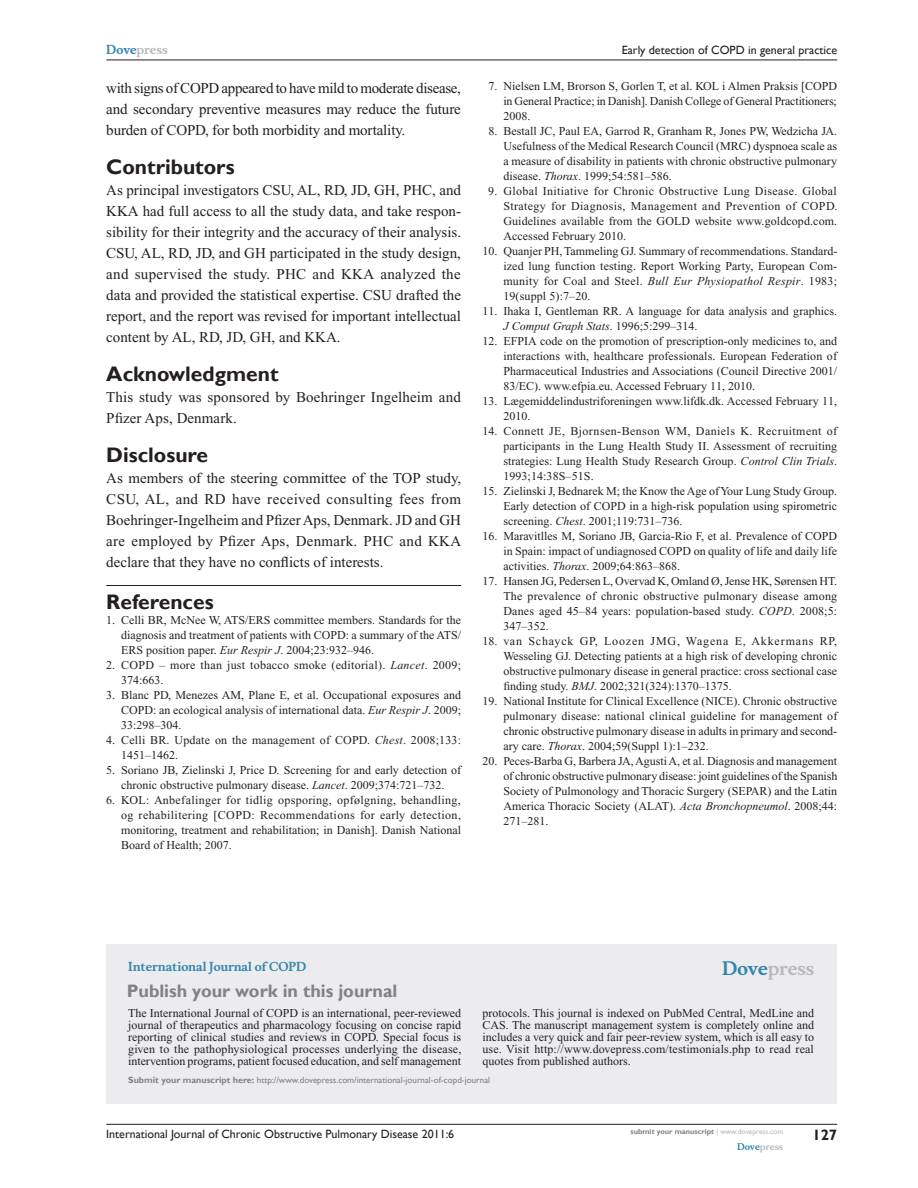
<style>
.page{position:relative;width:918px;height:1188px;background:#fff}
.page>*{position:absolute;margin:0;border:0;box-sizing:border-box;transform-origin:0 0}
.t1{font:700 21px "Gill Sans";color:#231f20}
.t2{font:700 18px "Gill Sans";color:#808285}
.t3{font:700 18px "Musee";color:#b8b9bc}
.t4{font:15px/21px "Times New Roman";color:#231f20;text-align:justify}
.t5{font:700 15px "Gill Sans";color:#231f20}
.t6{font:12px/15px "Times New Roman";color:#231f20;text-align:justify}
.t7{font:12px "Gill Sans";color:#231f20}
.t8{font:12px/15px "Times New Roman";letter-spacing:.02em;color:#231f20}
.t9{font:700 12px "Musee";color:#3485ae}
.t10{font:700 12px "Musee";color:#b8b9bc}
.t11{font:9px "Gill Sans";color:#808285}
.t12{font:700 9px "Musee";color:#b8b9bc}
.t13{font:700 7.5px "Gill Sans";color:#808285}
.s1{color:#3485ae}
.s2{font-style:italic}
.s3{font-weight:700}
.s4{font-weight:400;color:#b8b9bc}
</style>
<div class="page">
<div style="left:106px;top:944px;width:731px;height:159px;background:#ececee"></div>
<hr style="left:106px;top:1124px;width:731px;height:1px;background:#231f20">
<hr style="left:106px;top:60px;width:731px;height:1px;background:#231f20">
<hr style="left:106px;top:585px;width:355px;height:1px;background:#231f20">
<p class="t10" style="left:106px;top:43px;width:63px"><span class="s1">Dove</span>press</p>
<p class="t4" style="left:106px;top:77px;width:356px">with signs of COPD appeared to have mild to moderate disease, and secondary preventive measures may reduce the future burden of COPD, for both morbidity and mortality.</p>
<h1 class="t1" style="left:106px;top:154px;width:130px">Contributors</h1>
<p class="t4" style="left:106px;top:179px;width:356px">As principal investigators CSU, AL, RD, JD, GH, PHC, and KKA had full access to all the study data, and take respon&shy;sibility for their integrity and the accuracy of their analysis.<br>CSU, AL, RD, JD, and GH participated in the study design, and supervised the study. PHC and KKA analyzed the data and provided the statistical expertise. CSU drafted the report, and the report was revised for important intellectual content by AL, RD, JD, GH, and KKA.</p>
<h1 class="t1" style="left:106px;top:361px;width:174px">Acknowledgment</h1>
<p class="t4" style="left:106px;top:386px;width:356px">This study was sponsored by Boehringer Ingelheim and<br>Pfizer Aps, Denmark.</p>
<h1 class="t1" style="left:106px;top:442px;width:103px">Disclosure</h1>
<p class="t4" style="left:106px;top:467px;width:356px">As members of the steering committee of the TOP study, CSU, AL, and RD have received consulting fees from Boehringer-Ingelheim and Pfizer Aps, Denmark. JD and GH are employed by Pfizer Aps, Denmark. PHC and KKA declare that they have no conflicts of interests.</p>
<h1 class="t1" style="left:106px;top:589px;width:109px">References</h1>
<p class="t6" style="left:121px;top:612px;width:341px;text-indent:-15px">1. Celli BR, McNee W, ATS/ERS committee members. Standards for the diagnosis and treatment of patients with COPD: a summary of the ATS/ ERS position paper. <span class="s2">Eur Respir J</span>. 2004;23:932–946.</p>
<p class="t8" style="left:121px;top:657px;width:341px;text-indent:-15px">2. COPD – more than just tobacco smoke (editorial). <span class="s2">Lancet</span>. 2009;<br>374:663.</p>
<p class="t6" style="left:121px;top:687px;width:341px;text-indent:-15px">3. Blanc PD, Menezes AM, Plane E, et al. Occupational exposures and COPD: an ecological analysis of international data. <span class="s2">Eur Respir J</span>. 2009; 33:298–304.</p>
<p class="t6" style="left:121px;top:732px;width:341px;text-indent:-15px">4. Celli BR. Update on the management of COPD. <span class="s2">Chest</span>. 2008;133:<br>1451–1462.</p>
<p class="t6" style="left:106px;top:762px;width:356px;text-align:center">5. Soriano JB, Zielinski J, Price D. Screening for and early detection of chronic obstructive pulmonary disease. <span class="s2">Lancet</span>. 2009;374:721–732.</p>
<p class="t6" style="left:121px;top:792px;width:341px;text-indent:-15px">6. KOL: Anbefalinger for tidlig opsporing, opfølgning, behandling, og rehabilitering [COPD: Recommendations for early detection, monitoring, treatment and rehabilitation; in Danish]. Danish National Board of Health; 2007.</p>
<p class="t7" style="left:622px;top:43px;width:217px">Early detection of COPD in general practice</p>
<p class="t6" style="left:503px;top:79px;width:335px;text-indent:-15px">7. Nielsen LM, Brorson S, Gorlen T, et al. KOL i Almen Praksis [COPD in General Practice; in Danish]. Danish College of General Practitioners; 2008.</p>
<p class="t6" style="left:503px;top:124px;width:335px;text-indent:-15px">8. Bestall JC, Paul EA, Garrod R, Granham R, Jones PW, Wedzicha JA.<br>Usefulness of the Medical Research Council (MRC) dyspnoea scale as a measure of disability in patients with chronic obstructive pulmonary disease. <span class="s2">Thorax</span>. 1999;54:581–586.</p>
<p class="t6" style="left:503px;top:184px;width:335px;text-indent:-15px">9. Global Initiative for Chronic Obstructive Lung Disease. Global Strategy for Diagnosis, Management and Prevention of COPD.<br>Guidelines available from the GOLD website www.goldcopd.com.<br>Accessed February 2010.</p>
<p class="t6" style="left:503px;top:244px;width:335px;text-indent:-21px">10. Quanjer PH, Tammeling GJ. Summary of recommendations. Standard&shy;ized lung function testing. Report Working Party, European Com&shy;munity for Coal and Steel. <span class="s2">Bull Eur Physiopathol Respir</span>. 1983; 19(suppl 5):7–20.</p>
<p class="t6" style="left:503px;top:304px;width:335px;text-indent:-21px">11. Ihaka I, Gentleman RR. A language for data analysis and graphics.<br><span class="s2">J Comput Graph Stats</span>. 1996;5:299–314.</p>
<p class="t6" style="left:503px;top:334px;width:335px;text-indent:-21px">12. EFPIA code on the promotion of prescription-only medicines to, and interactions with, healthcare professionals. European Federation of Pharmaceutical Industries and Associations (Council Directive 2001/ 83/EC). www.efpia.eu. Accessed February 11, 2010.</p>
<p class="t6" style="left:503px;top:394px;width:335px;text-indent:-21px">13. Lægemiddelindustriforeningen www.lifdk.dk. Accessed February 11,<br>2010.</p>
<p class="t6" style="left:503px;top:424px;width:335px;text-indent:-21px">14. Connett JE, Bjornsen-Benson WM, Daniels K. Recruitment of participants in the Lung Health Study II. Assessment of recruiting strategies: Lung Health Study Research Group. <span class="s2">Control Clin Trials</span>.<br>1993;14:38S–51S.</p>
<p class="t6" style="left:503px;top:484px;width:335px;text-indent:-21px">15. Zielinski J, Bednarek M; the Know the Age of Your Lung Study Group.<br>Early detection of COPD in a high-risk population using spirometric screening. <span class="s2">Chest</span>. 2001;119:731–736.</p>
<p class="t6" style="left:503px;top:529px;width:335px;text-indent:-21px">16. Maravitlles M, Soriano JB, Garcia-Rio F, et al. Prevalence of COPD in Spain: impact of undiagnosed COPD on quality of life and daily life activities. <span class="s2">Thorax</span>. 2009;64:863–868.</p>
<p class="t6" style="left:503px;top:574px;width:335px;text-indent:-21px">17. Hansen JG, Pedersen L, Overvad K, Omland Ø, Jense HK, Sørensen HT.<br>The prevalence of chronic obstructive pulmonary disease among Danes aged 45–84 years: population-based study. <span class="s2">COPD</span>. 2008;5:<br>347–352.</p>
<p class="t6" style="left:503px;top:634px;width:335px;text-indent:-21px">18. van Schayck GP, Loozen JMG, Wagena E, Akkermans RP, Wesseling GJ. Detecting patients at a high risk of developing chronic obstructive pulmonary disease in general practice: cross sectional case finding study. <span class="s2">BMJ</span>. 2002;321(324):1370–1375.</p>
<p class="t6" style="left:503px;top:694px;width:336px;text-indent:-21px">19. National Institute for Clinical Excellence (NICE). Chronic obstructive pulmonary disease: national clinical guideline for management of chronic obstructive pulmonary disease in adults in primary and second&shy;ary care. <span class="s2">Thorax</span>. 2004;59(Suppl 1):1–232.</p>
<p class="t6" style="left:503px;top:754px;width:335px;text-indent:-21px">20. Peces-Barba G, Barbera JA, Agusti A, et al. Diagnosis and management of chronic obstructive pulmonary disease: joint guidelines of the Spanish Society of Pulmonology and Thoracic Surgery (SEPAR) and the Latin America Thoracic Society (ALAT). <span class="s2">Acta Bronchopneumol</span>. 2008;44:<br>271–281.</p>
<p class="t9" style="left:128px;top:959px;width:180px">International Journal of COPD</p>
<h2 class="t2" style="left:127px;top:980px;width:272px">Publish your work in this journal</h2>
<h2 class="t3" style="left:722px;top:958px;width:94px"><span class="s1">Dove</span>press</h2>
<p class="t6" style="left:128px;top:1007px;width:335px;line-height:12px">The International Journal of COPD is an international, peer-reviewed journal of therapeutics and pharmacology focusing on concise rapid reporting of clinical studies and reviews in COPD. Special focus is given to the pathophysiological processes underlying the disease, intervention programs, patient focused education, and self management</p>
<p class="t6" style="left:482px;top:1007px;width:333px;line-height:12px">protocols. This journal is indexed on PubMed Central, MedLine and CAS. The manuscript management system is completely online and includes a very quick and fair peer-review system, which is all easy to use. Visit http://www.dovepress.com/testimonials.php to read real quotes from published authors.</p>
<p class="t11" style="left:128px;top:1075px;width:363px"><span class="s3">Submit your manuscript here:</span> http://www.dovepress.com/international-journal-of-copd-journal</p>
<p class="t7" style="left:106px;top:1127px;width:350px">International Journal of Chronic Obstructive Pulmonary Disease 2011:6</p>
<p class="t13" style="left:631px;top:1127px;width:154px">submit your manuscript <span class="s4">| www.dovepress.com</span></p>
<p class="t12" style="left:737px;top:1141px;width:48px"><span class="s1">Dove</span>press</p>
<p class="t5" style="left:812px;top:1126px;width:26px">127</p>
</div>
